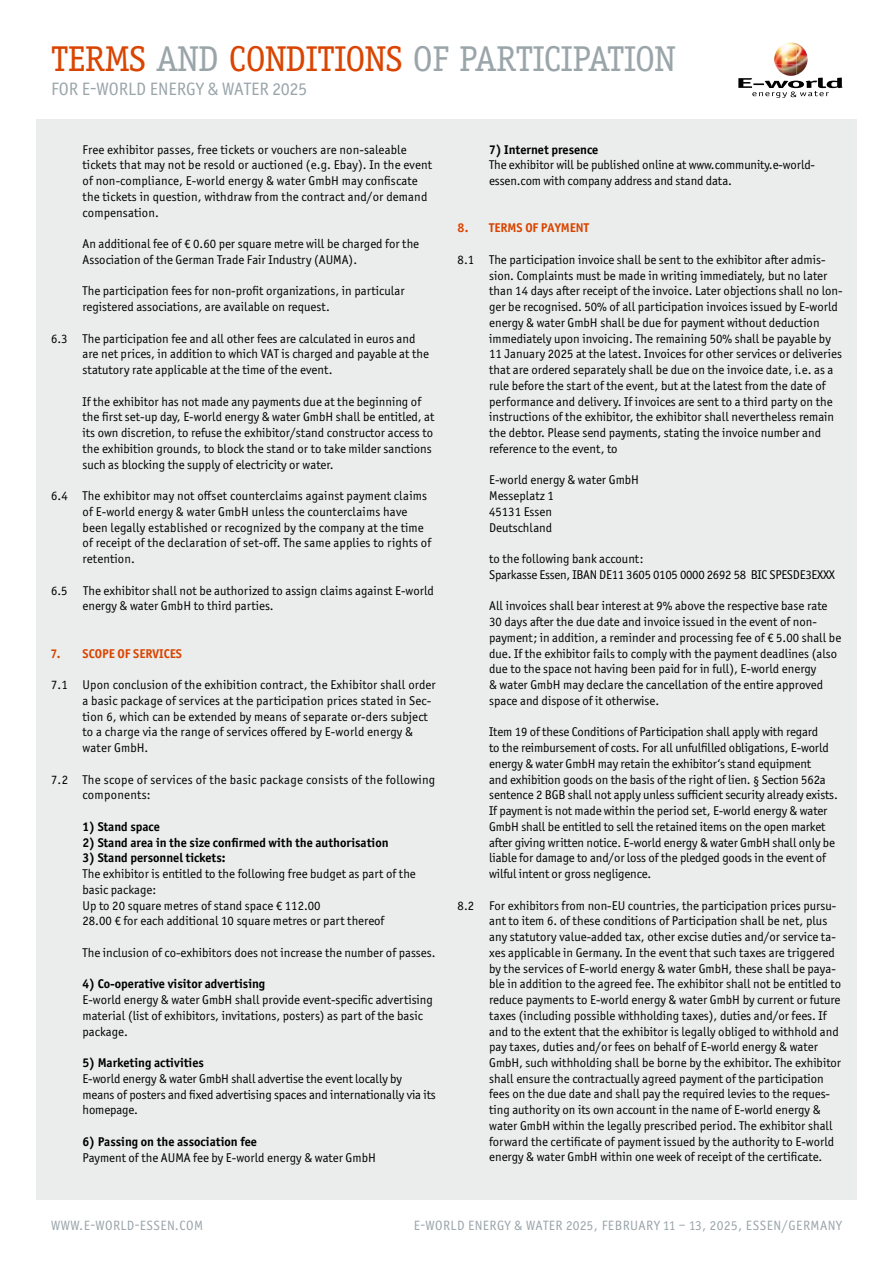
<style>
.page{position:relative;width:893px;height:1263px;background:#fff}
.page>*{position:absolute;margin:0;border:0;box-sizing:border-box;transform-origin:0 0}
.t1{font:36px "Officina Serif Std";letter-spacing:-.01em;color:#9aa5aa}
.t2{font:18px "Officina Sans ITC Pro";color:#9aa5aa}
.t3{font:13.5px "Officina Sans ITC Pro";letter-spacing:.03em;color:#9aa5aa}
.t4{font:12.75px/15.8px "Officina Sans ITC Pro";color:#000}
.t5{font:700 12.75px "Officina Sans ITC Pro";color:#000}
.t6{font:12.75px/15.8px "Officina Sans ITC Pro";letter-spacing:-.02em;color:#000}
.t7{font:12.75px/15.8px "Officina Sans ITC Pro";letter-spacing:.02em;color:#000}
.t8{font:700 12.75px "Officina Sans ITC Pro";color:#d94400}
.s1{color:#d94400}
</style>
<div class="page">
<div style="left:36px;top:119px;width:821px;height:1080px;background:#ebeded"></div>
<img style="left:774px;top:43px;width:22px;height:22px">
<svg style="left:738px;top:65px;width:104px;height:33px"></svg>
<h1 class="t1" style="left:51px;top:37px;width:626px"><span class="s1">TERMS</span> AND <span class="s1">CONDITIONS</span> OF PARTICIPATION</h1>
<h2 class="t2" style="left:51px;top:78px;width:258px">FOR E-WORLD ENERGY &amp; WATER 2025</h2>
<p class="t4" style="left:83px;top:141px;width:351px">Free exhibitor passes, free tickets or vouchers are non-saleable tickets that may not be resold or auctioned (e.g. Ebay). In the event of non-compliance, E-world energy &amp; water GmbH may confiscate the tickets in question, withdraw from the contract and/or demand compensation.</p>
<p class="t4" style="left:83px;top:236px;width:338px">An additional fee of € 0.60 per square metre will be charged for the<br>Association of the German Trade Fair Industry (AUMA).</p>
<p class="t4" style="left:83px;top:283px;width:324px">The participation fees for non-profit organizations, in particular registered associations, are available on request.</p>
<p class="t4" style="left:83px;top:330px;width:348px;text-indent:-32px">6.3 The participation fee and all other fees are calculated in euros and are net prices, in addition to which VAT is charged and payable at the statutory rate applicable at the time of the event.</p>
<p class="t4" style="left:83px;top:393px;width:353px">If the exhibitor has not made any payments due at the beginning of the first set-up day, E-world energy &amp; water GmbH shall be entitled, at its own discretion, to refuse the exhibitor/stand constructor access to the exhibition grounds, to block the stand or to take milder sanctions such as blocking the supply of electricity or water.</p>
<p class="t4" style="left:83px;top:488px;width:350px;text-indent:-32px">6.4 The exhibitor may not offset counterclaims against payment claims of E-world energy &amp; water GmbH unless the counterclaims have been legally established or recognized by the company at the time of receipt of the declaration of set-off. The same applies to rights of retention.</p>
<p class="t4" style="left:83px;top:582px;width:353px;text-indent:-32px">6.5 The exhibitor shall not be authorized to assign claims against E-world energy &amp; water GmbH to third parties.</p>
<p class="t8" style="left:51px;top:645px;width:133px">7. SCOPE OF SERVICES</p>
<p class="t4" style="left:83px;top:677px;width:355px;text-indent:-32px">7.1 Upon conclusion of the exhibition contract, the Exhibitor shall order a basic package of services at the participation prices stated in Sec&shy;tion 6, which can be extended by means of separate or-ders subject to a charge via the range of services offered by E-world energy &amp; water GmbH.</p>
<p class="t7" style="left:83px;top:771px;width:354px;text-indent:-32px">7.2 The scope of services of the basic package consists of the following components:</p>
<p class="t5" style="left:83px;top:819px;width:79px">1) Stand space</p>
<p class="t5" style="left:83px;top:834px;width:308px">2) Stand area in the size confirmed with the authorisation</p>
<p class="t5" style="left:83px;top:850px;width:145px">3) Stand personnel tickets:</p>
<p class="t4" style="left:83px;top:866px;width:335px">The exhibitor is entitled to the following free budget as part of the basic package:<br>Up to 20 square metres of stand space € 112.00<br>28.00 € for each additional 10 square metres or part thereof</p>
<p class="t4" style="left:83px;top:945px;width:355px">The inclusion of co-exhibitors does not increase the number of passes.</p>
<p class="t5" style="left:83px;top:976px;width:184px">4) Co-operative visitor advertising</p>
<p class="t4" style="left:83px;top:992px;width:352px">E-world energy &amp; water GmbH shall provide event-specific advertising material (list of exhibitors, invitations, posters) as part of the basic package.</p>
<p class="t5" style="left:83px;top:1055px;width:123px">5) Marketing activities</p>
<p class="t4" style="left:83px;top:1071px;width:355px">E-world energy &amp; water GmbH shall advertise the event locally by means of posters and fixed advertising spaces and internationally via its homepage.</p>
<p class="t5" style="left:83px;top:1133px;width:176px">6) Passing on the association fee</p>
<p class="t4" style="left:83px;top:1149px;width:295px">Payment of the AUMA fee by E-world energy &amp; water GmbH</p>
<p class="t5" style="left:489px;top:141px;width:111px">7) Internet presence</p>
<p class="t4" style="left:489px;top:157px;width:327px">The exhibitor will be published online at www.community.e-world&shy;essen.com with company address and stand data.</p>
<p class="t8" style="left:458px;top:220px;width:133px">8. TERMS OF PAYMENT</p>
<p class="t4" style="left:489px;top:252px;width:355px;text-indent:-32px">8.1 The participation invoice shall be sent to the exhibitor after admis&shy;sion. Complaints must be made in writing immediately, but no later than 14 days after receipt of the invoice. Later objections shall no lon&shy;ger be recognised. 50% of all participation invoices issued by E-world energy &amp; water GmbH shall be due for payment without deduction immediately upon invoicing. The remaining 50% shall be payable by 11 January 2025 at the latest. Invoices for other services or deliveries that are ordered separately shall be due on the invoice date, i.e. as a rule before the start of the event, but at the latest from the date of performance and delivery. If invoices are sent to a third party on the instructions of the exhibitor, the exhibitor shall nevertheless remain the debtor. Please send payments, stating the invoice number and reference to the event, to</p>
<p class="t4" style="left:489px;top:472px;width:151px">E-world energy &amp; water GmbH<br>Messeplatz 1<br>45131 Essen<br>Deutschland</p>
<p class="t6" style="left:489px;top:551px;width:347px">to the following bank account:<br>Sparkasse Essen, IBAN DE11 3605 0105 0000 2692 58 BIC SPESDE3EXXX</p>
<p class="t4" style="left:489px;top:598px;width:354px">All invoices shall bear interest at 9% above the respective base rate 30 days after the due date and invoice issued in the event of non&shy;payment; in addition, a reminder and processing fee of € 5.00 shall be due. If the exhibitor fails to comply with the payment deadlines (also due to the space not having been paid for in full), E-world energy<br>&amp; water GmbH may declare the cancellation of the entire approved space and dispose of it otherwise.</p>
<p class="t4" style="left:489px;top:724px;width:350px">Item 19 of these Conditions of Participation shall apply with regard<br>to the reimbursement of costs. For all unfulfilled obligations, E-world energy &amp; water GmbH may retain the exhibitor‘s stand equipment<br>and exhibition goods on the basis of the right of lien. § Section 562a sentence 2 BGB shall not apply unless sufficient security already exists.<br>If payment is not made within the period set, E-world energy &amp; water GmbH shall be entitled to sell the retained items on the open market after giving written notice. E-world energy &amp; water GmbH shall only be liable for damage to and/or loss of the pledged goods in the event of wilful intent or gross negligence.</p>
<p class="t4" style="left:489px;top:897px;width:354px;text-indent:-32px">8.2 For exhibitors from non-EU countries, the participation prices pursu&shy;ant to item 6. of these conditions of Participation shall be net, plus any statutory value-added tax, other excise duties and/or service ta&shy;xes applicable in Germany. In the event that such taxes are triggered by the services of E-world energy &amp; water GmbH, these shall be paya&shy;ble in addition to the agreed fee. The exhibitor shall not be entitled to reduce payments to E-world energy &amp; water GmbH by current or future taxes (including possible withholding taxes), duties and/or fees. If and to the extent that the exhibitor is legally obliged to withhold and pay taxes, duties and/or fees on behalf of E-world energy &amp; water GmbH, such withholding shall be borne by the exhibitor. The exhibitor shall ensure the contractually agreed payment of the participation fees on the due date and shall pay the required levies to the reques&shy;ting authority on its own account in the name of E-world energy &amp; water GmbH within the legally prescribed period. The exhibitor shall forward the certificate of payment issued by the authority to E-world energy &amp; water GmbH within one week of receipt of the certificate.</p>
<p class="t3" style="left:51px;top:1218px;width:153px">WWW.E-WORLD-ESSEN.COM</p>
<p class="t3" style="left:414px;top:1218px;width:430px">E-WORLD ENERGY &amp; WATER 2025, FEBRUARY 11 – 13, 2025, ESSEN/GERMANY</p>
</div>
